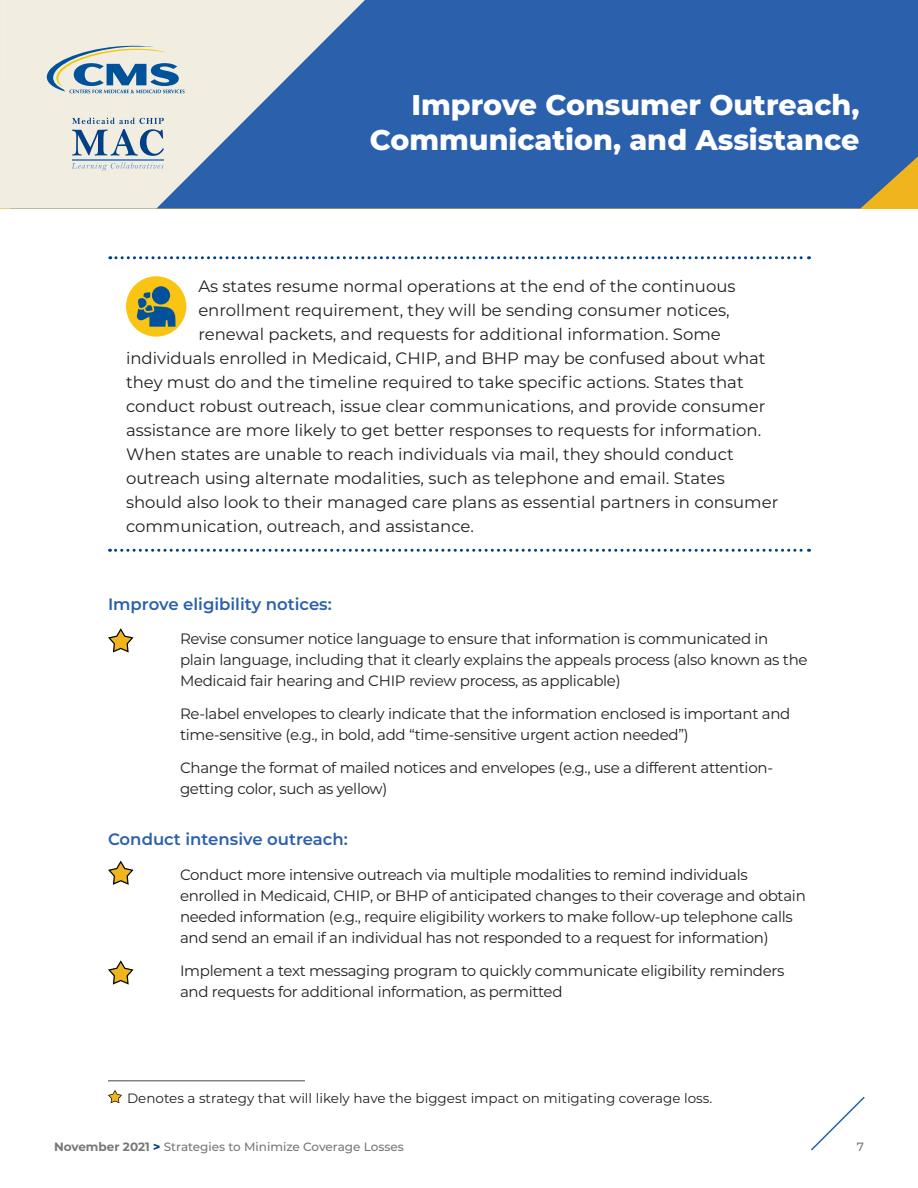
<style>
.page{position:relative;width:918px;height:1188px;background:#fff}
.page>*{position:absolute;margin:0;border:0;box-sizing:border-box;transform-origin:0 0}
.t1{font:800 28.5px/34.5px "Montserrat";color:#fff;text-align:right}
.t2{font:16.5px "Montserrat";color:#231f20}
.t3{font:600 16.5px "Montserrat";color:#2b60ad}
.t4{font:15px/21px "Montserrat";letter-spacing:-.02em;color:#231f20}
.t5{font:13.5px "Montserrat";color:#231f20}
.t6{font:500 12px "Montserrat";color:#767779}
.s1{font-weight:700}
.s2{font-weight:800;color:#014086}
</style>
<div class="page">
<div style="left:503px;top:0;width:415px;height:208px;background:#2b60ad"></div>
<svg style="left:0;top:0;width:503px;height:208px;background:#86a1c5"></svg>
<svg style="left:811px;top:1096px;width:54px;height:55px"></svg>
<hr style="left:72px;top:159px;width:92px;height:1px;background:#5990cb">
<svg style="left:71px;top:163px;width:93px;height:8px"></svg>
<svg style="left:72px;top:118px;width:92px;height:38px;background:#afbdc7"></svg>
<svg style="left:47px;top:46px;width:138px;height:47px;background:#acbfc6"></svg>
<svg style="left:110px;top:256px;width:699px;height:3px"></svg>
<svg style="left:110px;top:549px;width:699px;height:3px"></svg>
<div style="left:126px;top:276px;width:60px;height:61px;background:#f9c412;border-radius:50%"></div>
<svg style="left:137px;top:292px;width:39px;height:35px"></svg>
<div style="left:152px;top:286px;width:18px;height:18px;background:#01529b;border-radius:50%"></div>
<svg style="left:108px;top:628px;width:26px;height:25px"></svg>
<svg style="left:108px;top:861px;width:26px;height:24px"></svg>
<svg style="left:108px;top:960px;width:26px;height:25px"></svg>
<hr style="left:108px;top:1080px;width:197px;height:2px;background:#808285">
<svg style="left:108px;top:1090px;width:14px;height:13px"></svg>
<h2 class="t1" style="left:370px;top:87px;width:491px">Improve Consumer Outreach,<br>Communication, and Assistance</h2>
<p class="t2" style="left:198px;top:275px;width:539px">As states resume normal operations at the end of the continuous</p>
<p class="t2" style="left:198px;top:299px;width:533px">enrollment requirement, they will be sending consumer notices,</p>
<p class="t2" style="left:198px;top:323px;width:524px">renewal packets, and requests for additional information. Some</p>
<p class="t2" style="left:126px;top:347px;width:641px">individuals enrolled in Medicaid, CHIP, and BHP may be confused about what</p>
<p class="t2" style="left:126px;top:371px;width:619px">they must do and the timeline required to take specific actions. States that</p>
<p class="t2" style="left:126px;top:395px;width:641px">conduct robust outreach, issue clear communications, and provide consumer</p>
<p class="t2" style="left:126px;top:419px;width:637px">assistance are more likely to get better responses to requests for information.</p>
<p class="t2" style="left:126px;top:443px;width:609px">When states are unable to reach individuals via mail, they should conduct</p>
<p class="t2" style="left:126px;top:467px;width:600px">outreach using alternate modalities, such as telephone and email. States</p>
<p class="t2" style="left:126px;top:491px;width:654px">should also look to their managed care plans as essential partners in consumer</p>
<p class="t2" style="left:126px;top:515px;width:349px">communication, outreach, and assistance.</p>
<h3 class="t3" style="left:108px;top:592px;width:225px">Improve eligibility notices:</h3>
<p class="t4" style="left:180px;top:628px;width:629px">Revise consumer notice language to ensure that information is communicated in plain language, including that it clearly explains the appeals process (also known as the<br>Medicaid fair hearing and CHIP review process, as applicable)</p>
<p class="t4" style="left:180px;top:703px;width:612px">Re-label envelopes to clearly indicate that the information enclosed is important and time-sensitive (e.g., in bold, add “time-sensitive urgent action needed”)</p>
<p class="t4" style="left:180px;top:757px;width:595px">Change the format of mailed notices and envelopes (e.g., use a different attention&shy;getting color, such as yellow)</p>
<h3 class="t3" style="left:108px;top:828px;width:241px">Conduct intensive outreach:</h3>
<p class="t4" style="left:180px;top:864px;width:627px">Conduct more intensive outreach via multiple modalities to remind individuals enrolled in Medicaid, CHIP, or BHP of anticipated changes to their coverage and obtain needed information (e.g., require eligibility workers to make follow-up telephone calls and send an email if an individual has not responded to a request for information)</p>
<p class="t4" style="left:180px;top:960px;width:606px">Implement a text messaging program to quickly communicate eligibility reminders and requests for additional information, as permitted</p>
<p class="t5" style="left:127px;top:1089px;width:587px">Denotes a strategy that will likely have the biggest impact on mitigating coverage loss.</p>
<p class="t6" style="left:54px;top:1138px;width:351px"><span class="s1">November 2021</span> <span class="s2">&gt;</span> Strategies to Minimize Coverage Losses</p>
<p class="t6" style="left:857px;top:1138px;width:9px">7</p>
</div>
